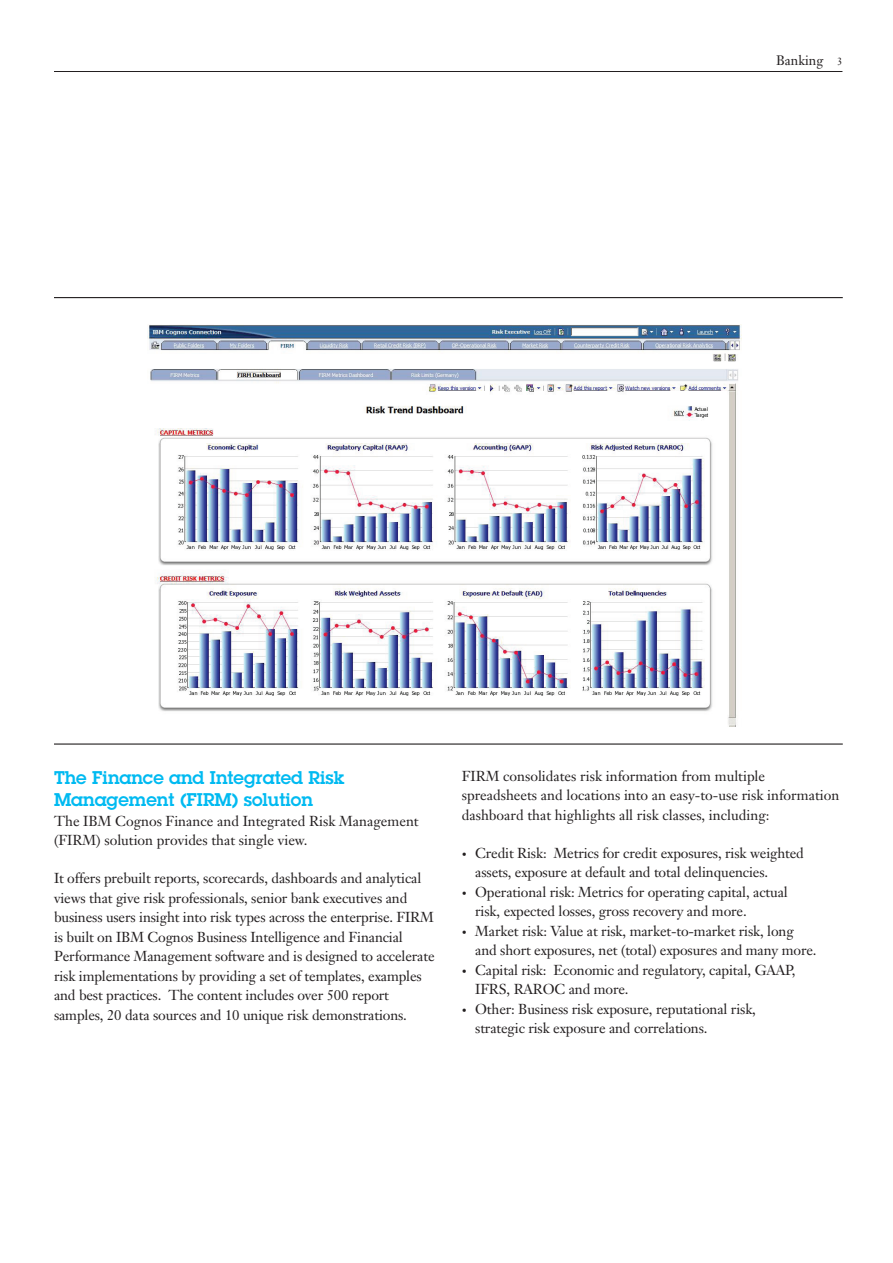
<style>
.page{position:relative;width:893px;height:1263px;background:#fff}
.page>*{position:absolute;margin:0;border:0;box-sizing:border-box;transform-origin:0 0}
.t1{font:600 18px/22.5px "Lubalin Graph";color:#00baf1}
.t2{font:14.25px/19.5px "Janson Text";letter-spacing:-.01em;color:#231f20}
.t3{font:13.5px "Janson Text";color:#231f20}
.t4{font:10.5px "Janson Text";color:#231f20}
.s1{font-size:9.75px}
</style>
<div class="page">
<hr style="left:54px;top:71px;width:788px;height:1px;background:#231f20">
<img style="left:147px;top:324px;width:594px;height:402px">
<hr style="left:54px;top:297px;width:789px;height:1px;background:#231f20">
<hr style="left:54px;top:743px;width:789px;height:2px;background:#231f20">
<p class="t3" style="left:776px;top:51px;width:49px">Banking</p>
<p class="t4" style="left:837px;top:54px;width:7px">3</p>
<p class="t1" style="left:54px;top:766px;width:292px">The Finance and Integrated Risk<br>Management (FIRM) solution</p>
<p class="t2" style="left:54px;top:811px;width:366px">The IBM Cognos Finance and Integrated Risk Management (FIRM) solution provides that single view.</p>
<p class="t2" style="left:54px;top:868px;width:382px">It offers prebuilt reports, scorecards, dashboards and analytical views that give risk professionals, senior bank executives and business users insight into risk types across the enterprise. FIRM is built on IBM Cognos Business Intelligence and Financial Performance Management software and is designed to accelerate risk implementations by providing a set of templates, examples and best practices. The content includes over 500 report samples, 20 data sources and 10 unique risk demonstrations.</p>
<p class="t2" style="left:462px;top:766px;width:379px">FIRM consolidates risk information from multiple spreadsheets and locations into an easy-to-use risk information dashboard that highlights all risk classes, including:</p>
<p class="t2" style="left:475px;top:843px;width:330px;text-indent:-14px"><span class="s1">•</span> Credit Risk: Metrics for credit exposures, risk weighted assets, exposure at default and total delinquencies.</p>
<p class="t2" style="left:475px;top:882px;width:314px;text-indent:-14px"><span class="s1">•</span> Operational risk: Metrics for operating capital, actual risk, expected losses, gross recovery and more.</p>
<p class="t2" style="left:475px;top:921px;width:343px;text-indent:-14px"><span class="s1">•</span> Market risk: Value at risk, market-to-market risk, long and short exposures, net (total) exposures and many more.</p>
<p class="t2" style="left:475px;top:960px;width:322px;text-indent:-14px"><span class="s1">•</span> Capital risk: Economic and regulatory, capital, GAAP,<br>IFRS, RAROC and more.</p>
<p class="t2" style="left:475px;top:999px;width:282px;text-indent:-14px"><span class="s1">•</span> Other: Business risk exposure, reputational risk, strategic risk exposure and correlations.</p>
</div>
